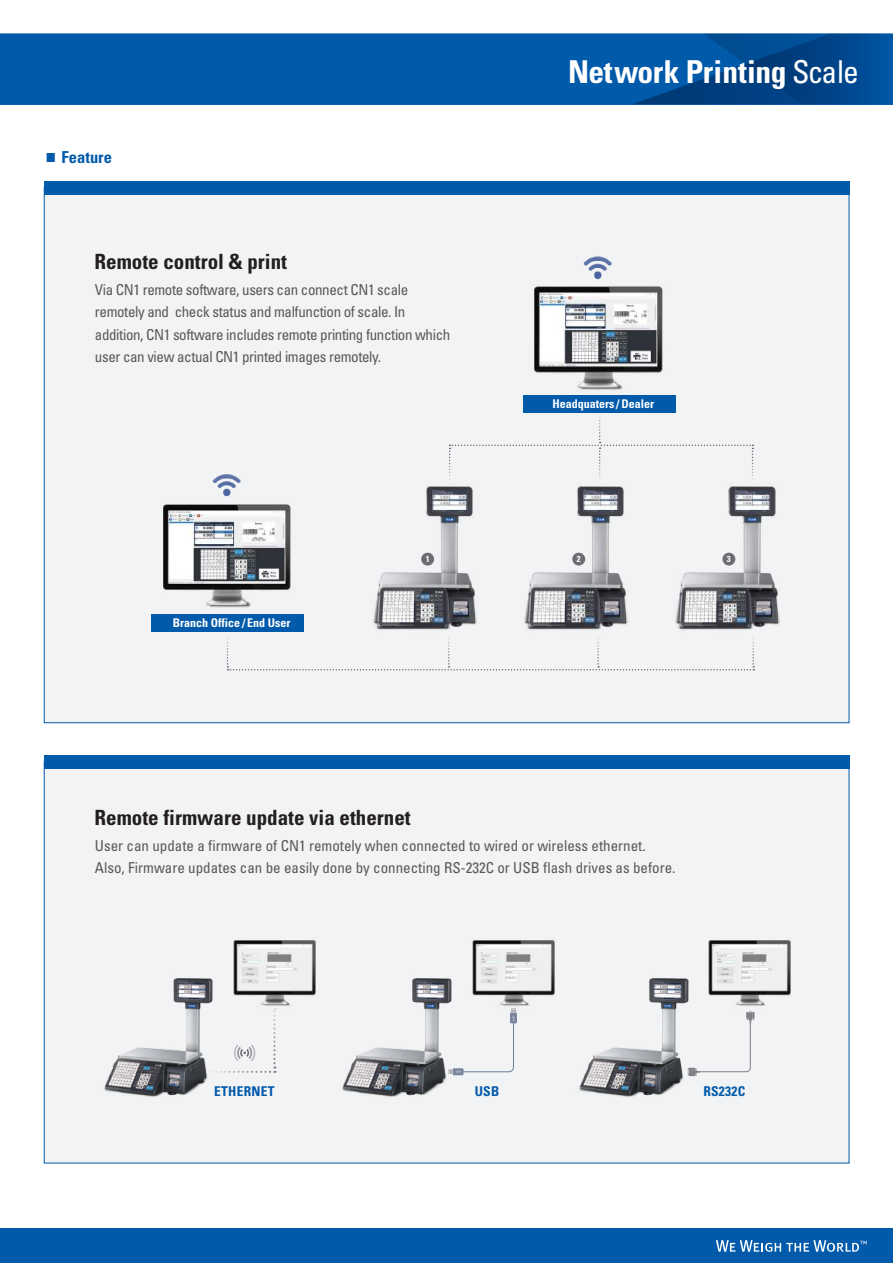
<style>
.page{position:relative;width:893px;height:1263px;background:#fff}
.page>*{position:absolute;margin:0;border:0;box-sizing:border-box;transform-origin:0 0}
.t1{font:700 condensed 31.5px "Univers LT Std";letter-spacing:-.015em;color:#fff}
.t2{font:700 condensed 21px "Univers LT Std";color:#231f20}
.t3{font:700 condensed 16.5px "Univers LT Std";color:#015aaa}
.t4{font:condensed 15px/22.5px "Univers LT Std";letter-spacing:-.025em;color:#57585a}
.t5{font:condensed 15px/22.5px "Univers LT Std";color:#57585a}
.t6{font:700 condensed 13.5px "Univers LT Std";letter-spacing:.02em;color:#015aaa}
.t7{font:700 condensed 12px "Univers LT Std";color:#fff}
.t8{font:700 condensed 8.7px "Univers LT Std";color:#fff}
.s1{font-family:"YDIYGO320";font-weight:400;font-stretch:normal;font-size:15px}
.s2{font-weight:400}
</style>
<div class="page">
<hr style="left:0;top:896px;width:1px;height:333px;background:#d1d2d4">
<div style="left:0;top:1229px;width:893px;height:34px;background:#015aaa"></div>
<div style="left:0;top:33px;width:893px;height:72px;background:#015aaa"></div>
<svg style="left:632px;top:33px;width:261px;height:71px;background:#014b92"></svg>
<svg style="left:716px;top:1240px;width:151px;height:12px"></svg>
<div style="left:44px;top:187px;width:805px;height:536px;background:#f2f3f4;border:1px solid #015aaa"></div>
<div style="left:44px;top:181px;width:805px;height:14px;background:#015aaa"></div>
<div style="left:523px;top:395px;width:152px;height:17px;background:#015aaa"></div>
<div style="left:151px;top:614px;width:153px;height:17px;background:#015aaa"></div>
<img style="left:373px;top:486px;width:104px;height:144px">
<img style="left:524px;top:486px;width:104px;height:144px">
<img style="left:675px;top:486px;width:105px;height:144px">
<img style="left:163px;top:504px;width:128px;height:104px">
<img style="left:534px;top:286px;width:129px;height:104px">
<svg style="left:227px;top:639px;width:527px;height:31px"></svg>
<svg style="left:449px;top:412px;width:304px;height:67px"></svg>
<img style="left:583px;top:256px;width:29px;height:24px">
<img style="left:212px;top:474px;width:29px;height:23px">
<div style="left:421px;top:553px;width:13px;height:12px;background:#6c6d70;border-radius:50%"></div>
<div style="left:572px;top:553px;width:13px;height:12px;background:#6c6d70;border-radius:50%"></div>
<div style="left:722px;top:553px;width:13px;height:12px;background:#6c6d70;border-radius:50%"></div>
<div style="left:44px;top:761px;width:805px;height:402px;background:#f2f3f4"></div>
<div style="left:44px;top:755px;width:805px;height:14px;background:#015aaa"></div>
<img style="left:104px;top:978px;width:109px;height:119px">
<img style="left:233px;top:940px;width:83px;height:72px">
<svg style="left:209px;top:1008px;width:66px;height:65px"></svg>
<img style="left:342px;top:978px;width:112px;height:119px">
<img style="left:472px;top:940px;width:83px;height:67px">
<div style="left:511px;top:1008px;width:5px;height:8px;background:#c9cacc"></div>
<svg style="left:449px;top:1010px;width:68px;height:65px"></svg>
<img style="left:579px;top:978px;width:111px;height:119px">
<img style="left:708px;top:940px;width:83px;height:67px">
<svg style="left:687px;top:1011px;width:68px;height:65px"></svg>
<p class="t3" style="left:44px;top:147px;width:69px"><span class="s1">■</span> Feature</p>
<h2 class="t2" style="left:95px;top:249px;width:194px">Remote control &amp; print</h2>
<p class="t4" style="left:95px;top:278px;width:357px">Via CN1 remote software, users can connect CN1 scale remotely and check status and malfunction of scale. In addition, CN1 software includes remote printing function which user can view actual CN1 printed images remotely.</p>
<h1 class="t1" style="left:568px;top:52px;width:292px">Network Printing <span class="s2">Scale</span></h1>
<p class="t7" style="left:552px;top:397px;width:103px">Headquaters / Dealer</p>
<p class="t7" style="left:173px;top:616px;width:119px">Branch Office / End User</p>
<p class="t8" style="left:426px;top:553px;width:5px">1</p>
<p class="t8" style="left:577px;top:553px;width:5px">2</p>
<p class="t8" style="left:727px;top:553px;width:5px">3</p>
<h2 class="t2" style="left:95px;top:804px;width:318px">Remote firmware update via ethernet</h2>
<p class="t5" style="left:95px;top:834px;width:582px">User can update a firmware of CN1 remotely when connected to wired or wireless ethernet.<br>Also, Firmware updates can be easily done by connecting RS-232C or USB flash drives as before.</p>
<p class="t6" style="left:214px;top:1083px;width:62px">ETHERNET</p>
<p class="t6" style="left:475px;top:1083px;width:26px">USB</p>
<p class="t6" style="left:703px;top:1083px;width:43px">RS232C</p>
</div>
